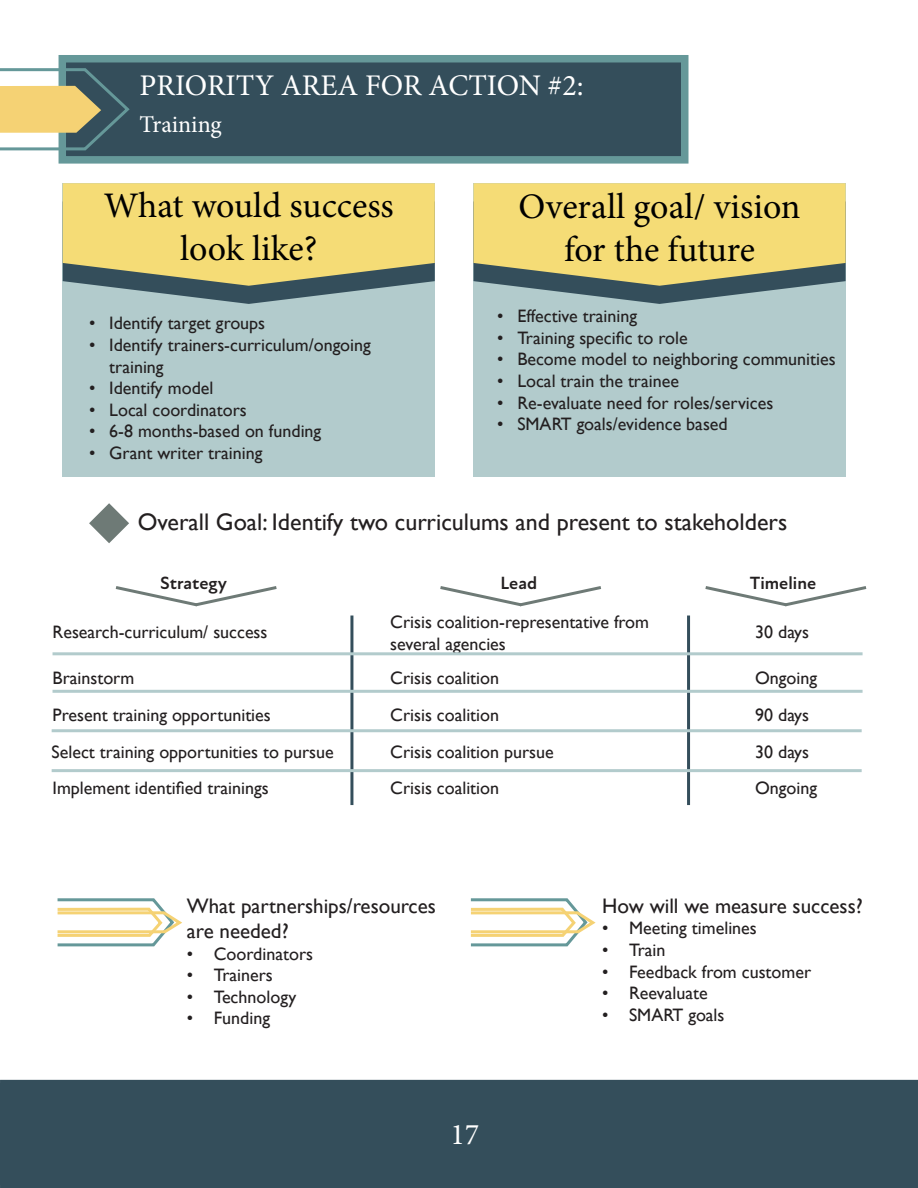
<style>
.page{position:relative;width:918px;height:1188px;background:#fff}
.page>*{position:absolute;margin:0;border:0;box-sizing:border-box;transform-origin:0 0}
.t1{font:36px/43.2px "Minion Pro";color:#000;text-align:center}
.t2{font:30px "Minion Pro";color:#fff}
.t3{font:24px "Gill Sans";color:#231f20}
.t4{font:24px "Minion Pro";color:#fff}
.t5{font:21px/25.2px "Gill Sans";color:#231f20}
.t6{font:18px/21.6px "Gill Sans";color:#231f20}
.t7{font:700 18px "New Atten";color:#231f20}
</style>
<div class="page">
<div style="left:59px;top:55px;width:629px;height:109px;background:#344e5b;border:8px solid #659899"></div>
<svg style="left:0;top:67px;width:130px;height:85px"></svg>
<div style="left:474px;top:183px;width:372px;height:293px;background:#b2cbcc"></div>
<svg style="left:473px;top:183px;width:373px;height:125px;background:#d0c57c"></svg>
<div style="left:63px;top:183px;width:372px;height:293px;background:#b2cbcc"></div>
<svg style="left:62px;top:183px;width:373px;height:125px;background:#d0c57c"></svg>
<svg style="left:89px;top:503px;width:40px;height:40px"></svg>
<svg style="left:115px;top:586px;width:162px;height:21px"></svg>
<svg style="left:705px;top:586px;width:162px;height:21px"></svg>
<svg style="left:440px;top:586px;width:161px;height:21px"></svg>
<hr style="left:350px;top:616px;width:3px;height:189px;background:#344e5b">
<hr style="left:687px;top:616px;width:3px;height:189px;background:#344e5b">
<hr style="left:53px;top:652px;width:810px;height:3px;background:#b2cbcc">
<hr style="left:53px;top:690px;width:810px;height:3px;background:#b2cbcc">
<hr style="left:52px;top:729px;width:810px;height:3px;background:#b2cbcc">
<hr style="left:52px;top:769px;width:810px;height:3px;background:#b2cbcc">
<svg style="left:57px;top:898px;width:125px;height:49px"></svg>
<svg style="left:470px;top:898px;width:126px;height:49px"></svg>
<div style="left:0;top:1080px;width:918px;height:108px;background:#344e5b"></div>
<p class="t2" style="left:140px;top:65px;width:445px">PRIORITY AREA FOR ACTION #2:</p>
<p class="t4" style="left:140px;top:108px;width:84px">Training</p>
<p class="t1" style="left:104px;top:184px;width:291px">What would success look like?</p>
<p class="t6" style="left:89px;top:313px;width:178px">• Identify target groups</p>
<p class="t6" style="left:109px;top:335px;width:263px;text-indent:-20px">• Identify trainers-curriculum/ongoing training</p>
<p class="t6" style="left:89px;top:378px;width:126px">• Identify model</p>
<p class="t6" style="left:89px;top:399px;width:159px">• Local coordinators</p>
<p class="t6" style="left:89px;top:421px;width:234px">• 6-8 months-based on funding</p>
<p class="t6" style="left:89px;top:443px;width:175px">• Grant writer training</p>
<p class="t1" style="left:518px;top:185px;width:284px">Overall goal/ vision for the future</p>
<p class="t6" style="left:497px;top:306px;width:142px">• Effective training</p>
<p class="t6" style="left:497px;top:327px;width:192px">• Training specific to role</p>
<p class="t6" style="left:497px;top:349px;width:340px">• Become model to neighboring communities</p>
<p class="t6" style="left:497px;top:371px;width:183px">• Local train the trainee</p>
<p class="t6" style="left:497px;top:392px;width:278px">• Re-evaluate need for roles/services</p>
<p class="t6" style="left:497px;top:414px;width:232px">• SMART goals/evidence based</p>
<p class="t3" style="left:138px;top:508px;width:651px">Overall Goal: Identify two curriculums and present to stakeholders</p>
<p class="t7" style="left:160px;top:572px;width:68px">Strategy</p>
<p class="t7" style="left:500px;top:572px;width:38px">Lead</p>
<p class="t7" style="left:750px;top:572px;width:68px">Timeline</p>
<p class="t6" style="left:53px;top:621px;width:216px">Research-curriculum/ success</p>
<p class="t6" style="left:390px;top:611px;width:260px">Crisis coalition-representative from several agencies</p>
<p class="t6" style="left:755px;top:621px;width:55px">30 days</p>
<p class="t6" style="left:53px;top:668px;width:83px">Brainstorm</p>
<p class="t6" style="left:390px;top:668px;width:110px">Crisis coalition</p>
<p class="t6" style="left:755px;top:668px;width:63px">Ongoing</p>
<p class="t6" style="left:53px;top:704px;width:220px">Present training opportunities</p>
<p class="t6" style="left:390px;top:704px;width:110px">Crisis coalition</p>
<p class="t6" style="left:755px;top:704px;width:55px">90 days</p>
<p class="t6" style="left:52px;top:741px;width:284px">Select training opportunities to pursue</p>
<p class="t6" style="left:390px;top:741px;width:165px">Crisis coalition pursue</p>
<p class="t6" style="left:755px;top:741px;width:55px">30 days</p>
<p class="t6" style="left:53px;top:778px;width:218px">Implement identified trainings</p>
<p class="t6" style="left:390px;top:778px;width:110px">Crisis coalition</p>
<p class="t6" style="left:755px;top:778px;width:63px">Ongoing</p>
<p class="t5" style="left:187px;top:894px;width:251px">What partnerships/resources are needed?</p>
<p class="t6" style="left:187px;top:943px;width:128px">• Coordinators</p>
<p class="t6" style="left:187px;top:965px;width:88px">• Trainers</p>
<p class="t6" style="left:187px;top:986px;width:111px">• Technology</p>
<p class="t6" style="left:187px;top:1008px;width:85px">• Funding</p>
<p class="t2" style="left:450px;top:1114px;width:30px">17</p>
<p class="t5" style="left:602px;top:894px;width:262px">How will we measure success?</p>
<p class="t6" style="left:602px;top:918px;width:156px">• Meeting timelines</p>
<p class="t6" style="left:602px;top:939px;width:65px">• Train</p>
<p class="t6" style="left:602px;top:961px;width:211px">• Feedback from customer</p>
<p class="t6" style="left:602px;top:983px;width:107px">• Reevaluate</p>
<p class="t6" style="left:602px;top:1004px;width:124px">• SMART goals</p>
</div>
